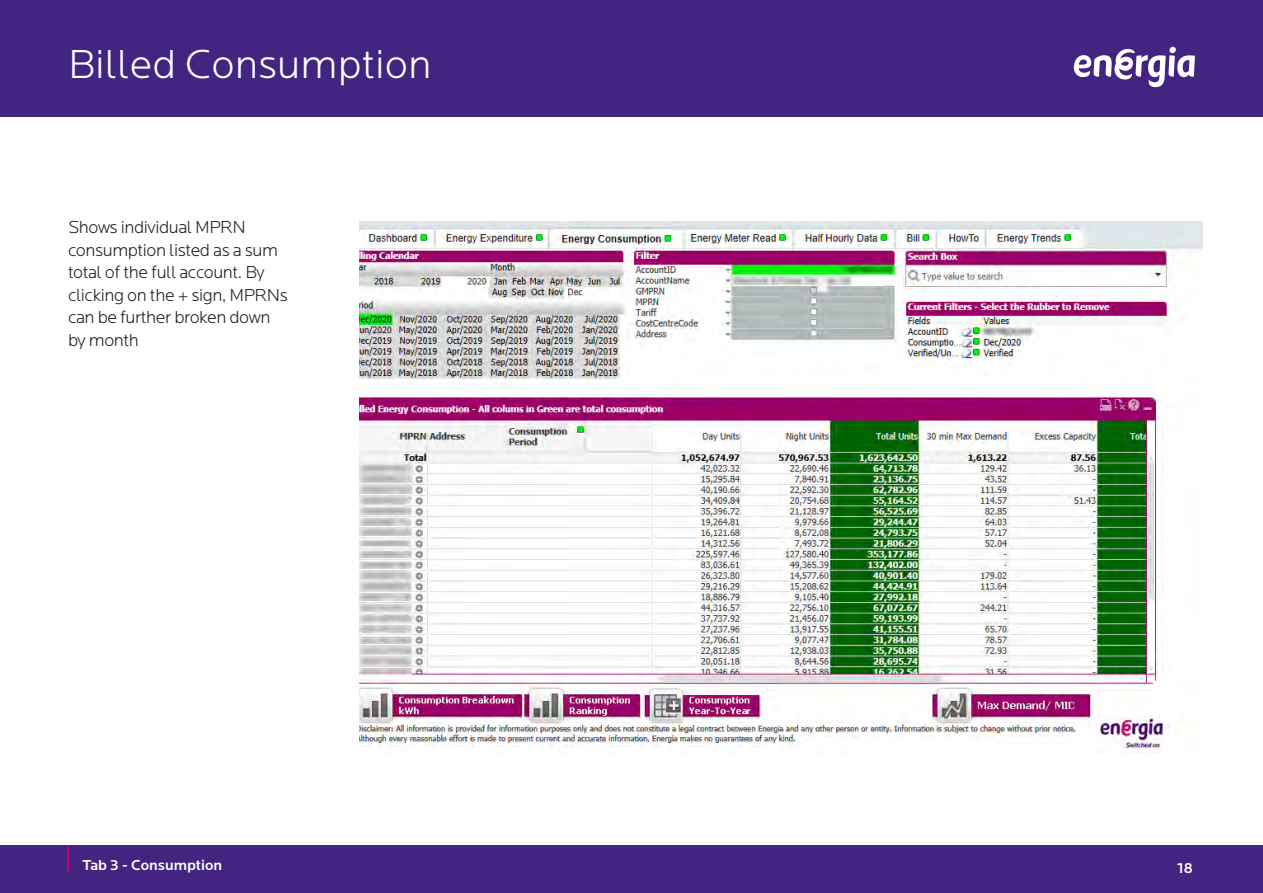
<style>
.page{position:relative;width:1263px;height:893px;background:#fff}
.page>*{position:absolute;margin:0;border:0;box-sizing:border-box;transform-origin:0 0}
.Default{font:300 42px "Locator";color:#fff}
.body{font:300 18px/22.5px "Locator";letter-spacing:-.025em;color:#231f20}
.Default-2{font:500 15px "Locator";color:#fff}
</style>
<div class="page">
<div style="left:0;top:845px;width:1263px;height:48px;background:#432480"></div>
<div style="left:0;top:0;width:1263px;height:117px;background:#432480"></div>
<svg style="left:1074px;top:47px;width:121px;height:40px"></svg>
<hr style="left:67px;top:845px;width:2px;height:27px;background:#c70266">
<img style="left:359px;top:221px;width:843px;height:532px">
<p class="Default" style="left:68px;top:43px;width:365px">Billed Consumption</p>
<p class="body" style="left:68px;top:216px;width:221px">Shows individual MPRN consumption listed as a sum total of the full account. By clicking on the + sign, MPRNs can be further broken down by month</p>
<p class="Default-2" style="left:82px;top:857px;width:141px">Tab 3 - Consumption</p>
<p class="Default-2" style="left:1177px;top:859px;width:17px">18</p>
</div>
